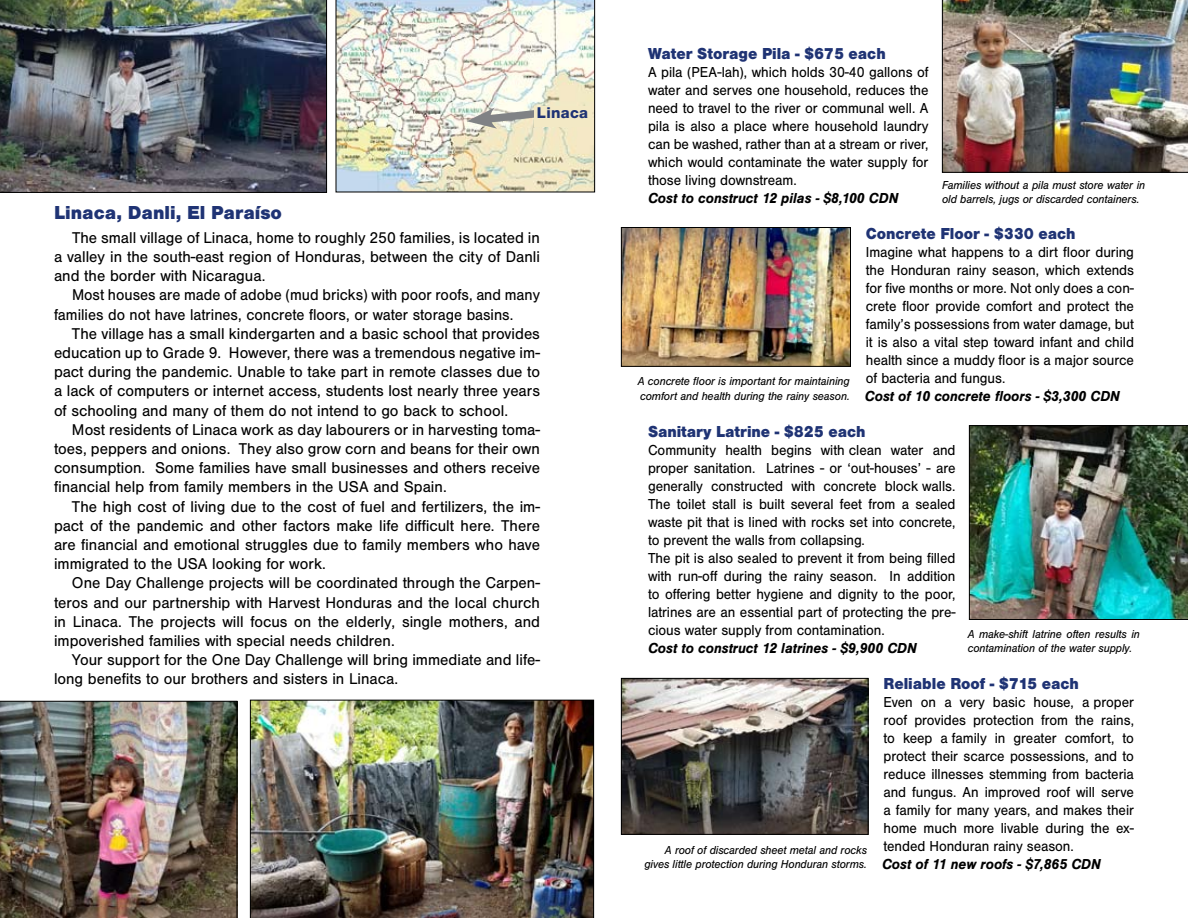
<style>
.page{position:relative;width:1188px;height:918px;background:#fff}
.page>*{position:absolute;margin:0;border:0;box-sizing:border-box;transform-origin:0 0}
.t1{font:900 19.5px "Sans";color:#1f3374}
.t2{font:900 16.5px "Sans";letter-spacing:-.005em;color:#1f3374;scale:.94 1}
.t3{font:16.2px/19.2px "Sans";color:#000;text-align:justify}
.t4{font:16.2px/19.2px "Sans";color:#000;scale:.94 1}
.t5{font:15px/18px "Sans";letter-spacing:-.005em;color:#000;text-align:justify;scale:.94 1}
.t6{font:italic 700 15px "Sans";letter-spacing:-.005em;color:#000;scale:.94 1}
.t7{font:800 15px "Helvetica Neue";letter-spacing:.02em;color:#1f3374}
.t8{font:italic 12px/14.4px "Sans";letter-spacing:-.01em;color:#000}
</style>
<div class="page">
<img style="left:942px;top:0;width:246px;height:173px">
<img style="left:336px;top:0;width:259px;height:192px">
<svg style="left:467px;top:102px;width:106px;height:27px;background:#cecec0"></svg>
<div style="left:534px;top:106px;width:58px;height:20px;background:#f3e9c5"></div>
<img style="left:0;top:701px;width:237px;height:217px">
<img style="left:623px;top:680px;width:243px;height:153px">
<div style="left:621px;top:678px;width:247px;height:157px;border:1px solid #000"></div>
<img style="left:623px;top:229px;width:226px;height:136px">
<div style="left:621px;top:227px;width:230px;height:140px;border:1px solid #000"></div>
<img style="left:969px;top:425px;width:219px;height:195px">
<img style="left:0;top:0;width:327px;height:193px">
<img style="left:250px;top:700px;width:344px;height:218px">
<p class="t7" style="left:537px;top:103px;width:53px">Linaca</p>
<h1 class="t1" style="left:54px;top:201px;width:230px">Linaca, Danli, El Paraíso</h1>
<p class="t3" style="left:54px;top:228px;width:487px;text-indent:18px">The small village of Linaca, home to roughly 250 families, is located in a valley in the south-east region of Honduras, between the city of Danli and the border with Nicaragua.</p>
<p class="t4" style="left:54px;top:286px;width:519px;text-indent:18px">Most houses are made of adobe (mud bricks) with poor roofs, and many families do not have latrines, concrete floors, or water storage basins.</p>
<p class="t3" style="left:54px;top:324px;width:488px;text-indent:18px">The village has a small kindergarten and a basic school that provides education up to Grade 9. However, there was a tremendous negative im&shy;pact during the pandemic. Unable to take part in remote classes due to a lack of computers or internet access, students lost nearly three years of schooling and many of them do not intend to go back to school.</p>
<p class="t3" style="left:54px;top:420px;width:488px;text-indent:18px">Most residents of Linaca work as day labourers or in harvesting toma&shy;toes, peppers and onions. They also grow corn and beans for their own consumption. Some families have small businesses and others receive financial help from family members in the USA and Spain.</p>
<p class="t3" style="left:54px;top:497px;width:488px;text-indent:18px">The high cost of living due to the cost of fuel and fertilizers, the im&shy;pact of the pandemic and other factors make life difficult here. There are financial and emotional struggles due to family members who have immigrated to the USA looking for work.</p>
<p class="t3" style="left:54px;top:574px;width:488px;text-indent:18px">One Day Challenge projects will be coordinated through the Carpen&shy;teros and our partnership with Harvest Honduras and the local church in Linaca. The projects will focus on the elderly, single mothers, and impoverished families with special needs children.</p>
<p class="t3" style="left:54px;top:650px;width:488px;text-indent:18px">Your support for the One Day Challenge will bring immediate and life&shy;long benefits to our brothers and sisters in Linaca.</p>
<p class="t2" style="left:648px;top:44px;width:254px">Water Storage Pila - $675 each</p>
<p class="t5" style="left:648px;top:63px;width:300px">A pila (PEA-lah), which holds 30-40 gallons of water and serves one household, reduces the need to travel to the river or communal well. A pila is also a place where household laundry can be washed, rather than at a stream or river, which would contaminate the water supply for those living downstream.</p>
<p class="t6" style="left:648px;top:189px;width:268px">Cost to construct 12 pilas - $8,100 CDN</p>
<p class="t2" style="left:866px;top:224px;width:225px">Concrete Floor - $330 each</p>
<p class="t5" style="left:866px;top:243px;width:287px">Imagine what happens to a dirt floor during the Honduran rainy season, which extends for five months or more. Not only does a con&shy;crete floor provide comfort and protect the family’s possessions from water damage, but it is also a vital step toward infant and child health since a muddy floor is a major source of bacteria and fungus.</p>
<p class="t6" style="left:865px;top:387px;width:273px">Cost of 10 concrete floors - $3,300 CDN</p>
<p class="t2" style="left:648px;top:422px;width:233px">Sanitary Latrine - $825 each</p>
<p class="t5" style="left:648px;top:441px;width:329px;text-align:left">Community health begins with clean water and proper sanitation. Latrines - or ‘out-houses’ - are generally constructed with concrete block walls.<br>The toilet stall is built several feet from a sealed waste pit that is lined with rocks set into concrete, to prevent the walls from collapsing.<br>The pit is also sealed to prevent it from being filled with run-off during the rainy season. In addition to offering better hygiene and dignity to the poor, latrines are an essential part of protecting the pre&shy;cious water supply from contamination.</p>
<p class="t6" style="left:648px;top:639px;width:288px">Cost to construct 12 latrines - $9,900 CDN</p>
<p class="t2" style="left:884px;top:674px;width:209px">Reliable Roof - $715 each</p>
<p class="t5" style="left:884px;top:693px;width:268px">Even on a very basic house, a proper roof provides protection from the rains, to keep a family in greater comfort, to protect their scarce possessions, and to reduce illnesses stemming from bacteria and fungus. An improved roof will serve a family for many years, and makes their home much more livable during the ex&shy;tended Honduran rainy season.</p>
<p class="t6" style="left:882px;top:855px;width:234px">Cost of 11 new roofs - $7,865 CDN</p>
<p class="t8" style="left:942px;top:178px;width:205px">Families without a pila must store water in old barrels, jugs or discarded containers.</p>
<p class="t8" style="left:638px;top:374px;width:213px">A concrete floor is important for maintaining comfort and health during the rainy season.</p>
<p class="t8" style="left:968px;top:627px;width:174px">A make-shift latrine often results in contamination of the water supply.</p>
<p class="t8" style="left:644px;top:842px;width:224px;text-align:right">A roof of discarded sheet metal and rocks gives little protection during Honduran storms.</p>
</div>
